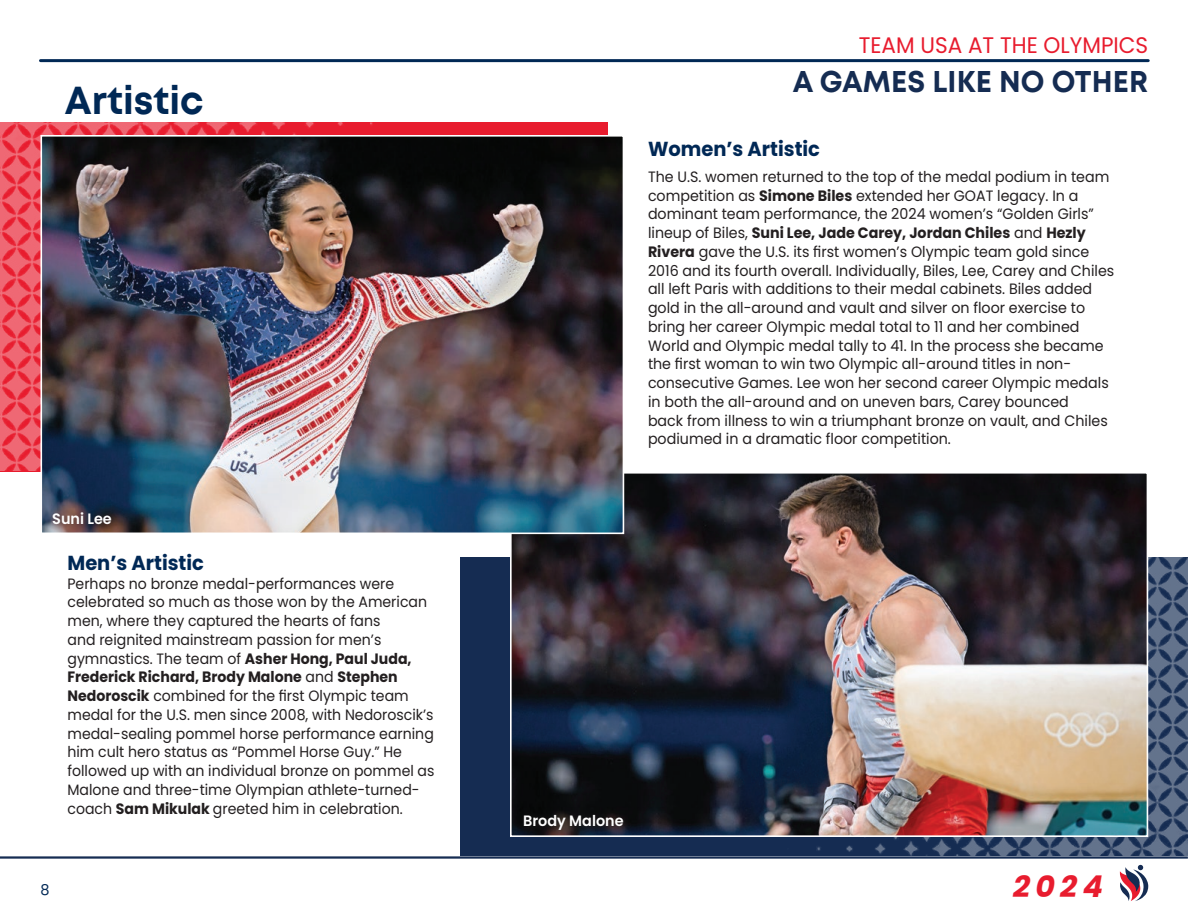
<style>
.page{position:relative;width:1188px;height:918px;background:#fff}
.page>*{position:absolute;margin:0;border:0;box-sizing:border-box;transform-origin:0 0}
.big_head{font:700 39px "Mont";color:#002855;scale:.96 1}
.big_head-little{font:700 30px "Mont";letter-spacing:.005em;color:#152c52;scale:.96 1}
.t1{font:italic 700 30px "Poppins";color:#e81c2e}
.top_li_l_headers{font:22.5px "Poppins";color:#e81c2e;scale:.96 1}
.sub{font:700 20.25px "Poppins";color:#002855;scale:.96 1}
.bod{font:15px/18.8px "Poppins";color:#231f20;scale:.95 1}
.bod-2{font:15px/18.8px "Poppins";color:#231f20;scale:.94 1}
.credits-names{font:600 15px "Poppins";color:#fff;scale:.96 1}
.t2{font:15px "Poppins";color:#002855;scale:.96 1}
.s1{font-weight:700}
</style>
<div class="page">
<img style="left:0;top:122px;width:495px;height:349px">
<div style="left:460px;top:557px;width:728px;height:339px;background:#152c52"></div>
<img style="left:816px;top:557px;width:372px;height:299px">
<img style="left:513px;top:475px;width:632px;height:359px">
<div style="left:510px;top:472px;width:638px;height:365px;border:2px solid #fff"></div>
<img style="left:43px;top:138px;width:578px;height:393px">
<div style="left:40px;top:135px;width:584px;height:399px;border:2px solid #fff"></div>
<div style="left:47px;top:506px;width:74px;height:27px;background:#231f20;opacity:.85"></div>
<div style="left:518px;top:809px;width:115px;height:30px;background:#231f20;opacity:.85"></div>
<svg style="left:0;top:856px;width:1188px;height:40px"></svg>
<hr style="left:40px;top:59px;width:1108px;height:3px;background:#002855">
<svg style="left:1120px;top:865px;width:28px;height:36px"></svg>
<p class="big_head" style="left:65px;top:75px;width:146px">Artistic</p>
<p class="credits-names" style="left:52px;top:510px;width:64px">Suni Lee</p>
<p class="sub" style="left:68px;top:551px;width:144px">Men’s Artistic</p>
<p class="bod-2" style="left:68px;top:574px;width:392px">Perhaps no bronze medal-performances were celebrated so much as those won by the American men, where they captured the hearts of fans<br>and reignited mainstream passion for men’s gymnastics. The team of <span class="s1">Asher Hong, Paul Juda, Frederick Richard, Brody Malone</span> and <span class="s1">Stephen Nedoroscik</span> combined for the first Olympic team medal for the U.S. men since 2008, with Nedoroscik’s medal-sealing pommel horse performance earning him cult hero status as “Pommel Horse Guy.” He followed up with an individual bronze on pommel as Malone and three-time Olympian athlete-turned&shy;coach <span class="s1">Sam Mikulak</span> greeted him in celebration.</p>
<p class="top_li_l_headers" style="left:859px;top:32px;width:303px">TEAM USA AT THE OLYMPICS</p>
<p class="big_head-little" style="left:793px;top:62px;width:372px">A GAMES LIKE NO OTHER</p>
<p class="sub" style="left:648px;top:137px;width:181px">Women’s Artistic</p>
<p class="bod" style="left:648px;top:167px;width:492px">The U.S. women returned to the top of the medal podium in team competition as <span class="s1">Simone Biles</span> extended her GOAT legacy. In a dominant team performance, the 2024 women’s “Golden Girls” lineup of Biles, <span class="s1">Suni Lee, Jade Carey, Jordan Chiles</span> and <span class="s1">Hezly Rivera</span> gave the U.S. its first women’s Olympic team gold since 2016 and its fourth overall. Individually, Biles, Lee, Carey and Chiles all left Paris with additions to their medal cabinets. Biles added gold in the all-around and vault and silver on floor exercise to bring her career Olympic medal total to 11 and her combined World and Olympic medal tally to 41. In the process she became the first woman to win two Olympic all-around titles in non&shy;consecutive Games. Lee won her second career Olympic medals in both the all-around and on uneven bars, Carey bounced<br>back from illness to win a triumphant bronze on vault, and Chiles podiumed in a dramatic floor competition.</p>
<p class="credits-names" style="left:523px;top:812px;width:106px">Brody Malone</p>
<p class="t2" style="left:40px;top:881px;width:11px">8</p>
<h2 class="t1" style="left:1013px;top:869px;width:91px">2024</h2>
</div>
